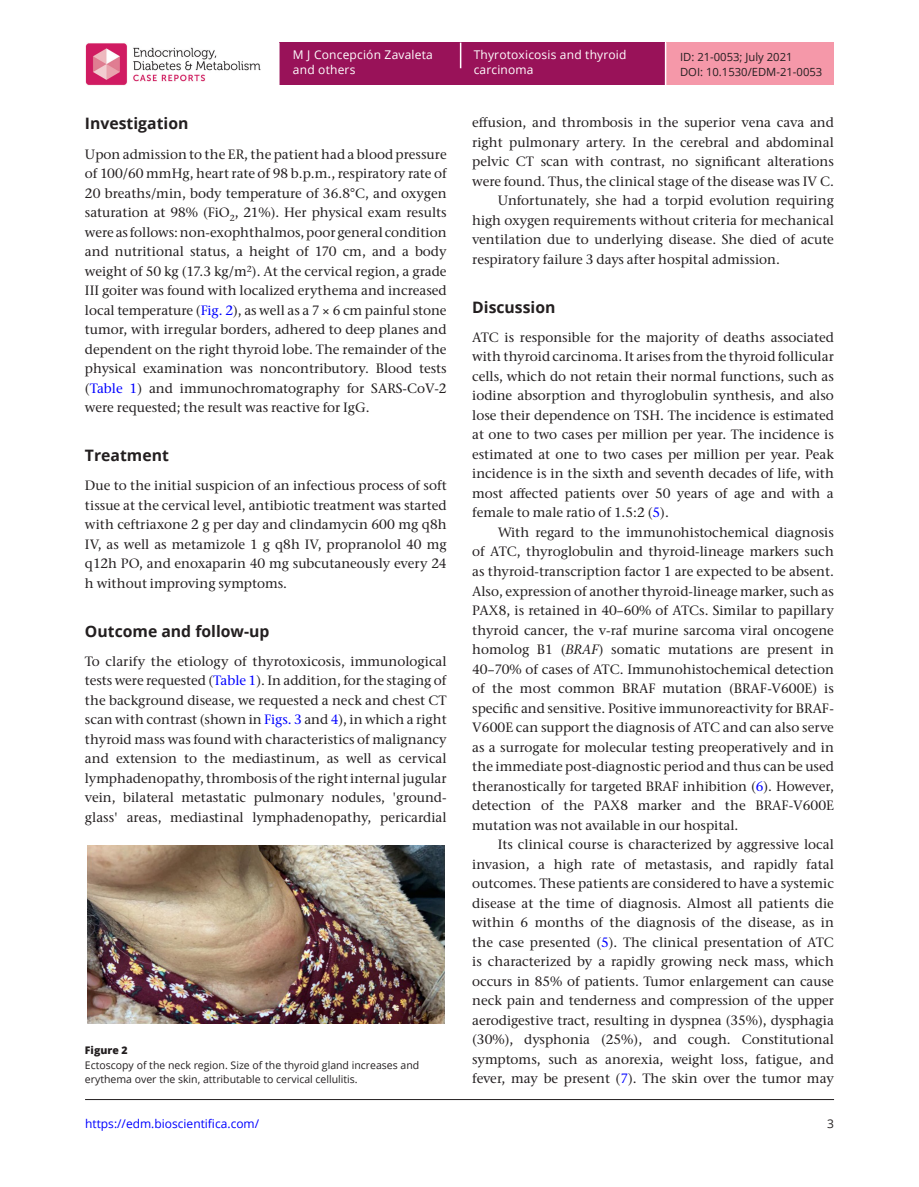
<style>
.page{position:relative;width:919px;height:1187px;background:#fff}
.page>*{position:absolute;margin:0;border:0;box-sizing:border-box;transform-origin:0 0}
.t1{font:700 15.75px "Open Sans";color:#231f20}
.TXT{font:500 13.5px/19.5px "Stone Serif ITC Pro";color:#231f20;text-align:justify}
.TXI{font:500 13.5px/19.5px "Stone Serif ITC Pro";color:#231f20;text-align:justify}
.t2{font:12px/14.7px "Open Sans";letter-spacing:.015em;color:#fff}
.t3{font:12px "Open Sans";color:#00f}
.t4{font:12px "Open Sans";color:#231f20}
.t5{font:11.25px/14.5px "Open Sans";color:#231f20}
.FC{font:10.5px/14.7px "Open Sans";color:#231f20}
.FC-2{font:800 10.5px "Open Sans";color:#231f20}
.s1{color:#00f}
.s2{font-style:italic}
</style>
<div class="page">
<div style="left:279px;top:43px;width:385px;height:42px;background:#991259"></div>
<div style="left:666px;top:43px;width:167px;height:42px;background:#f598a9"></div>
<svg style="left:460px;top:43px;width:1px;height:25px"></svg>
<img style="left:85px;top:43px;width:176px;height:42px">
<hr style="left:85px;top:1099px;width:749px;height:1px;background:#231f20">
<img style="left:87px;top:845px;width:357px;height:178px">
<p class="t2" style="left:293px;top:47px;width:141px">M J Concepción Zavaleta and others</p>
<p class="t5" style="left:680px;top:50px;width:144px">ID: 21-0053; July 2021<br>DOI: 10.1530/EDM-21-0053</p>
<p class="t2" style="left:473px;top:47px;width:154px">Thyrotoxicosis and thyroid carcinoma</p>
<h1 class="t1" style="left:85px;top:112px;width:105px">Investigation</h1>
<p class="TXT" style="left:85px;top:144px;width:363px">Upon admission to the ER, the patient had a blood pressure of 100/60 mmHg, heart rate of 98 b.p.m., respiratory rate of 20 breaths/min, body temperature of 36.8°C, and oxygen saturation at 98% (FiO<sub>2</sub>, 21%). Her physical exam results were as follows: non-exophthalmos, poor general condition and nutritional status, a height of 170 cm, and a body weight of 50 kg (17.3 kg/m<sup>2</sup>). At the cervical region, a grade III goiter was found with localized erythema and increased local temperature (<span class="s1">Fig. 2</span>), as well as a 7 × 6 cm painful stone tumor, with irregular borders, adhered to deep planes and dependent on the right thyroid lobe. The remainder of the physical examination was noncontributory. Blood tests (<span class="s1">Table 1</span>) and immunochromatography for SARS-CoV-2 were requested; the result was reactive for IgG.</p>
<h1 class="t1" style="left:85px;top:444px;width:85px">Treatment</h1>
<p class="TXT" style="left:85px;top:476px;width:363px">Due to the initial suspicion of an infectious process of soft tissue at the cervical level, antibiotic treatment was started with ceftriaxone 2 g per day and clindamycin 600 mg q8h IV, as well as metamizole 1 g q8h IV, propranolol 40 mg q12h PO, and enoxaparin 40 mg subcutaneously every 24 h without improving symptoms.</p>
<h1 class="t1" style="left:85px;top:619px;width:186px">Outcome and follow-up</h1>
<p class="TXT" style="left:85px;top:651px;width:363px">To clarify the etiology of thyrotoxicosis, immunological tests were requested (<span class="s1">Table 1</span>). In addition, for the staging of the background disease, we requested a neck and chest CT scan with contrast (shown in <span class="s1">Figs. 3</span> and <span class="s1">4</span>), in which a right thyroid mass was found with characteristics of malignancy and extension to the mediastinum, as well as cervical lymphadenopathy, thrombosis of the right internal jugular vein, bilateral metastatic pulmonary nodules, 'ground&shy;glass' areas, mediastinal lymphadenopathy, pericardial</p>
<p class="FC-2" style="left:85px;top:1042px;width:44px">Figure 2</p>
<p class="FC" style="left:85px;top:1057px;width:336px">Ectoscopy of the neck region. Size of the thyroid gland increases and erythema over the skin, attributable to cervical cellulitis.</p>
<p class="TXT" style="left:472px;top:113px;width:363px">effusion, and thrombosis in the superior vena cava and right pulmonary artery. In the cerebral and abdominal pelvic CT scan with contrast, no significant alterations were found. Thus, the clinical stage of the disease was IV C.</p>
<p class="TXI" style="left:472px;top:191px;width:363px;text-indent:26px">Unfortunately, she had a torpid evolution requiring high oxygen requirements without criteria for mechanical ventilation due to underlying disease. She died of acute respiratory failure 3 days after hospital admission.</p>
<h1 class="t1" style="left:472px;top:296px;width:85px">Discussion</h1>
<p class="TXT" style="left:472px;top:327px;width:363px">ATC is responsible for the majority of deaths associated with thyroid carcinoma. It arises from the thyroid follicular cells, which do not retain their normal functions, such as iodine absorption and thyroglobulin synthesis, and also lose their dependence on TSH. The incidence is estimated at one to two cases per million per year. The incidence is estimated at one to two cases per million per year. Peak incidence is in the sixth and seventh decades of life, with most affected patients over 50 years of age and with a female to male ratio of 1.5:2 (<span class="s1">5</span>).</p>
<p class="TXI" style="left:472px;top:522px;width:363px;text-indent:26px">With regard to the immunohistochemical diagnosis of ATC, thyroglobulin and thyroid-lineage markers such as thyroid-transcription factor 1 are expected to be absent.<br>Also, expression of another thyroid-lineage marker, such as PAX8, is retained in 40–60% of ATCs. Similar to papillary thyroid cancer, the v-raf murine sarcoma viral oncogene homolog B1 (<span class="s2">BRAF</span>) somatic mutations are present in 40–70% of cases of ATC. Immunohistochemical detection of the most common BRAF mutation (BRAF-V600E) is specific and sensitive. Positive immunoreactivity for BRAF-V600E can support the diagnosis of ATC and can also serve as a surrogate for molecular testing preoperatively and in the immediate post-diagnostic period and thus can be used theranostically for targeted BRAF inhibition (<span class="s1">6</span>). However, detection of the PAX8 marker and the BRAF-V600E mutation was not available in our hospital.</p>
<p class="TXI" style="left:472px;top:834px;width:363px;text-indent:26px">Its clinical course is characterized by aggressive local invasion, a high rate of metastasis, and rapidly fatal outcomes. These patients are considered to have a systemic disease at the time of diagnosis. Almost all patients die within 6 months of the diagnosis of the disease, as in the case presented (<span class="s1">5</span>). The clinical presentation of ATC is characterized by a rapidly growing neck mass, which occurs in 85% of patients. Tumor enlargement can cause neck pain and tenderness and compression of the upper aerodigestive tract, resulting in dyspnea (35%), dysphagia (30%), dysphonia (25%), and cough. Constitutional symptoms, such as anorexia, weight loss, fatigue, and fever, may be present (<span class="s1">7</span>). The skin over the tumor may</p>
<p class="t3" style="left:85px;top:1115px;width:176px">https://edm.bioscientifica.com/</p>
<p class="t4" style="left:827px;top:1115px;width:8px">3</p>
</div>
